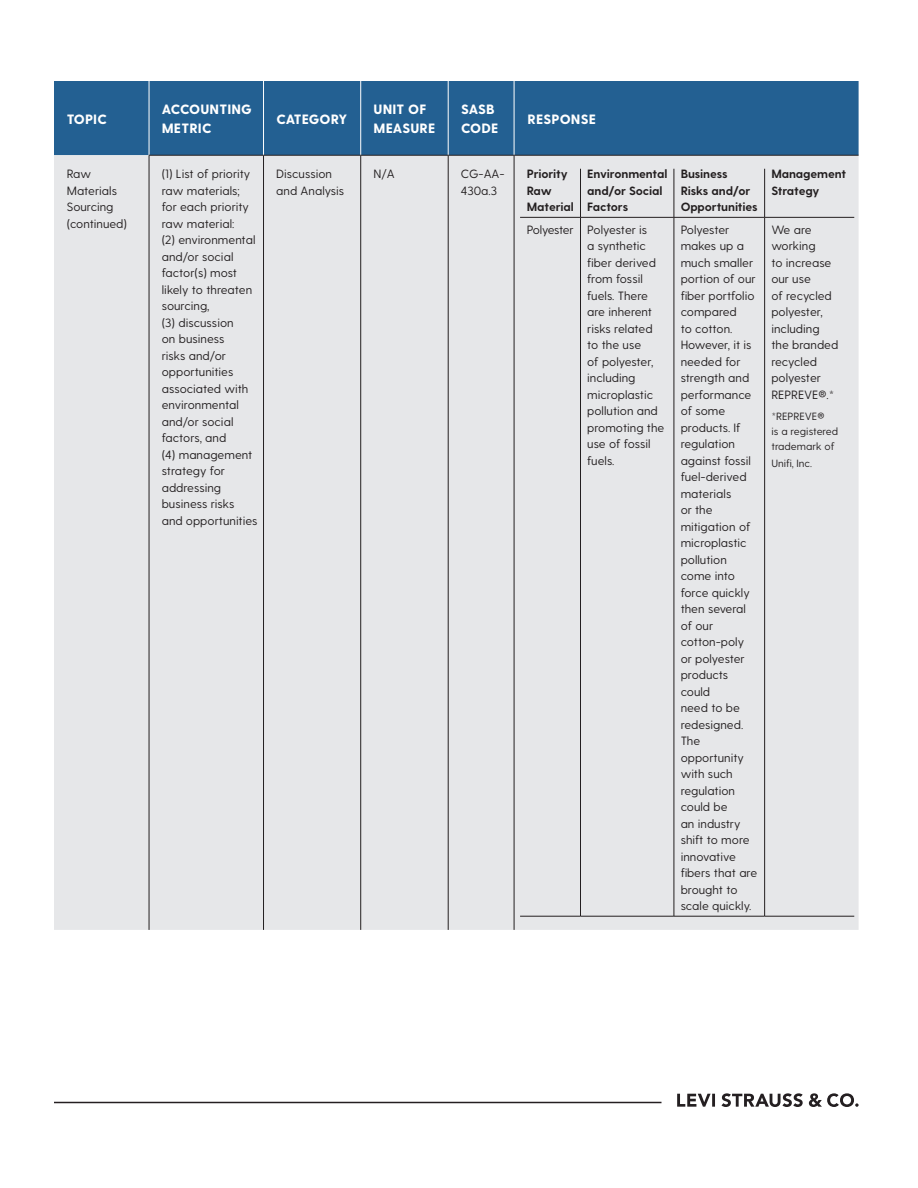
<style>
.page{position:relative;width:918px;height:1188px;background:#fff}
.page>*{position:absolute;margin:0;border:0;box-sizing:border-box;transform-origin:0 0}
.t1{font:800 13.5px/19.5px "Greycliff CF";letter-spacing:.01em;color:#fff}
.t2{font:800 13.5px "Greycliff CF";letter-spacing:-.01em;color:#fff}
.t3{font:12px/16.5px "Greycliff CF";color:#231f20}
.t4{font:700 12px/16.5px "Greycliff CF";letter-spacing:-.01em;color:#231f20}
.t5{font:12px "Greycliff CF";letter-spacing:-.03em;color:#231f20}
.t6{font:10.5px/15px "Greycliff CF";color:#231f20}
</style>
<div class="page">
<svg style="left:677px;top:1093px;width:182px;height:14px"></svg>
<hr style="left:54px;top:1102px;width:608px;height:1px;background:#241f21">
<div style="left:54px;top:81px;width:805px;height:74px;background:#236092"></div>
<div style="left:54px;top:155px;width:805px;height:775px;background:#e6e7e9"></div>
<hr style="left:149px;top:81px;width:1px;height:74px;background:#fff">
<hr style="left:263px;top:81px;width:1px;height:74px;background:#fff">
<hr style="left:360px;top:81px;width:1px;height:74px;background:#fff">
<hr style="left:448px;top:81px;width:1px;height:74px;background:#fff">
<hr style="left:514px;top:81px;width:1px;height:74px;background:#fff">
<hr style="left:149px;top:155px;width:1px;height:775px;background:#231f20">
<hr style="left:263px;top:155px;width:1px;height:775px;background:#231f20">
<hr style="left:360px;top:155px;width:1px;height:775px;background:#231f20">
<hr style="left:448px;top:155px;width:1px;height:775px;background:#231f20">
<hr style="left:514px;top:155px;width:1px;height:775px;background:#231f20">
<hr style="left:149px;top:155px;width:115px;height:1px;background:#231f20">
<hr style="left:264px;top:155px;width:97px;height:1px;background:#231f20">
<hr style="left:361px;top:155px;width:87px;height:1px;background:#231f20">
<hr style="left:448px;top:155px;width:66px;height:1px;background:#231f20">
<hr style="left:514px;top:155px;width:345px;height:1px;background:#231f20">
<hr style="left:764px;top:169px;width:1px;height:48px;background:#231f20">
<hr style="left:764px;top:218px;width:1px;height:698px;background:#231f20">
<hr style="left:580px;top:169px;width:1px;height:48px;background:#231f20">
<hr style="left:674px;top:169px;width:1px;height:48px;background:#231f20">
<hr style="left:520px;top:217px;width:61px;height:1px;background:#231f20">
<hr style="left:580px;top:217px;width:94px;height:1px;background:#231f20">
<hr style="left:580px;top:218px;width:1px;height:698px;background:#231f20">
<hr style="left:674px;top:217px;width:91px;height:1px;background:#231f20">
<hr style="left:674px;top:218px;width:1px;height:698px;background:#231f20">
<hr style="left:765px;top:217px;width:89px;height:1px;background:#231f20">
<hr style="left:520px;top:916px;width:61px;height:1px;background:#231f20">
<hr style="left:580px;top:916px;width:94px;height:1px;background:#231f20">
<hr style="left:674px;top:916px;width:91px;height:1px;background:#231f20">
<hr style="left:765px;top:916px;width:89px;height:1px;background:#231f20">
<p class="t1" style="left:67px;top:110px;width:42px">TOPIC</p>
<p class="t1" style="left:162px;top:100px;width:91px">ACCOUNTING<br>METRIC</p>
<p class="t2" style="left:276px;top:111px;width:73px">CATEGORY</p>
<p class="t1" style="left:374px;top:100px;width:63px">UNIT OF<br>MEASURE</p>
<p class="t1" style="left:461px;top:100px;width:39px">SASB<br>CODE</p>
<p class="t1" style="left:528px;top:110px;width:70px">RESPONSE</p>
<p class="t3" style="left:67px;top:166px;width:62px">Raw<br>Materials<br>Sourcing (continued)</p>
<p class="t3" style="left:162px;top:166px;width:97px">(1) List of priority raw materials; for each priority raw material:<br>(2) environmental and/or social factor(s) most likely to threaten sourcing,<br>(3) discussion<br>on business<br>risks and/or opportunities associated with environmental and/or social factors, and<br>(4) management strategy for addressing business risks and opportunities</p>
<p class="t3" style="left:276px;top:166px;width:70px">Discussion and Analysis</p>
<p class="t3" style="left:373px;top:166px;width:23px">N/A</p>
<p class="t3" style="left:461px;top:166px;width:45px">CG-AA-<br>430a.3</p>
<p class="t4" style="left:527px;top:166px;width:49px">Priority<br>Raw<br>Material</p>
<p class="t4" style="left:587px;top:166px;width:82px">Environmental and/or Social<br>Factors</p>
<p class="t4" style="left:681px;top:166px;width:79px">Business<br>Risks and/or<br>Opportunities</p>
<p class="t4" style="left:771px;top:166px;width:76px">Management<br>Strategy</p>
<p class="t5" style="left:527px;top:222px;width:48px">Polyester</p>
<p class="t3" style="left:587px;top:221px;width:79px">Polyester is<br>a synthetic fiber derived from fossil fuels. There are inherent risks related to the use<br>of polyester, including microplastic pollution and promoting the use of fossil fuels.</p>
<p class="t3" style="left:681px;top:221px;width:78px">Polyester makes up a much smaller portion of our fiber portfolio compared<br>to cotton.<br>However, it is needed for strength and performance of some products. If regulation against fossil fuel-derived materials<br>or the mitigation of microplastic pollution come into force quickly then several of our cotton-poly or polyester products could<br>need to be redesigned.<br>The opportunity with such regulation could be<br>an industry shift to more innovative fibers that are brought to scale quickly.</p>
<p class="t3" style="left:771px;top:221px;width:68px">We are working<br>to increase our use<br>of recycled polyester, including the branded recycled polyester<br>REPREVE®.*</p>
<p class="t6" style="left:771px;top:409px;width:68px">*REPREVE®<br>is a registered trademark of</p>
<p class="t6" style="left:771px;top:456px;width:42px">Unifi, Inc.</p>
</div>
